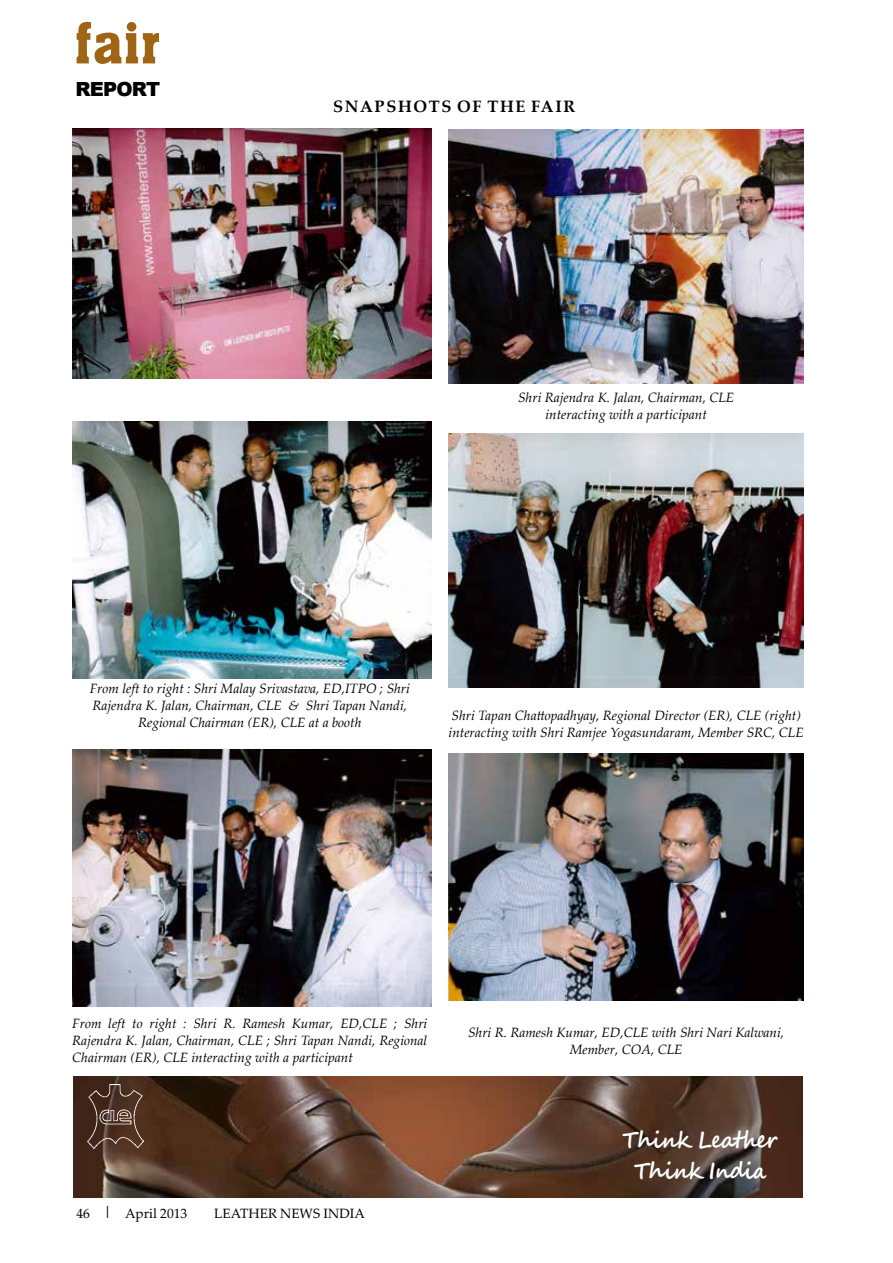
<style>
.page{position:relative;width:893px;height:1263px;background:#fff}
.page>*{position:absolute;margin:0;border:0;box-sizing:border-box;transform-origin:0 0}
.t1{font:55.5px "Aachen BT";color:#9e6614}
.t2{font:700 22.95px/30.6px "Segoe Script";letter-spacing:-.04em;color:#fff;text-align:center;scale:.92 1}
.t3{font:900 19.5px "Arial";letter-spacing:-.04em;color:#000}
.t4{font:700 16.5px "Palatino Linotype";letter-spacing:.1em;color:#000}
.t5{font:italic 13.5px/17px "Palatino Linotype";color:#000;text-align:center}
.t6{font:13.5px "Palatino Linotype";color:#000}
.s1{font-size:16.5px}
</style>
<div class="page">
<img style="left:72px;top:129px;width:360px;height:250px">
<img style="left:73px;top:421px;width:359px;height:257px">
<img style="left:73px;top:750px;width:359px;height:257px">
<img style="left:449px;top:129px;width:355px;height:254px">
<img style="left:449px;top:434px;width:355px;height:254px">
<img style="left:449px;top:753px;width:355px;height:247px">
<img style="left:73px;top:1076px;width:730px;height:121px">
<img style="left:88px;top:1084px;width:56px;height:64px">
<h1 class="t1" style="left:73px;top:8px;width:88px">fair</h1>
<h3 class="t3" style="left:75px;top:75px;width:86px">REPORT</h3>
<p class="t4" style="left:333px;top:95px;width:244px">SNAPSHOTS OF THE FAIR</p>
<p class="t5" style="left:518px;top:388px;width:218px">Shri Rajendra K. Jalan, Chairman, CLE interacting with a participant</p>
<p class="t5" style="left:90px;top:679px;width:322px">From left to right : Shri Malay Srivastava, ED,ITPO ; Shri<br>Rajendra K. Jalan, Chairman, CLE &amp; Shri Tapan Nandi,<br>Regional Chairman (ER), CLE at a booth</p>
<p class="t5" style="left:449px;top:706px;width:357px;text-align:left">Shri Tapan Chattopadhyay, Regional Director (ER), CLE (right) interacting with Shri Ramjee Yogasundaram, Member SRC, CLE</p>
<p class="t5" style="left:72px;top:1014px;width:357px;text-align:justify">From left to right : Shri R. Ramesh Kumar, ED,CLE ; Shri Rajendra K. Jalan, Chairman, CLE ; Shri Tapan Nandi, Regional Chairman (ER), CLE interacting with a participant</p>
<p class="t6" style="left:76px;top:1204px;width:112px">46 <span class="s1">|</span> APRIL 2013</p>
<p class="t6" style="left:214px;top:1204px;width:19px">LEATHER</p>
<p class="t6" style="left:280px;top:1204px;width:58px">NEWS INDIA</p>
<p class="t5" style="left:468px;top:1024px;width:318px">Shri R. Ramesh Kumar, ED,CLE with Shri Nari Kalwani,<br>Member, COA, CLE</p>
<h2 class="t2" style="left:623px;top:1125px;width:170px">Think Leather<br>Think India</h2>
</div>
